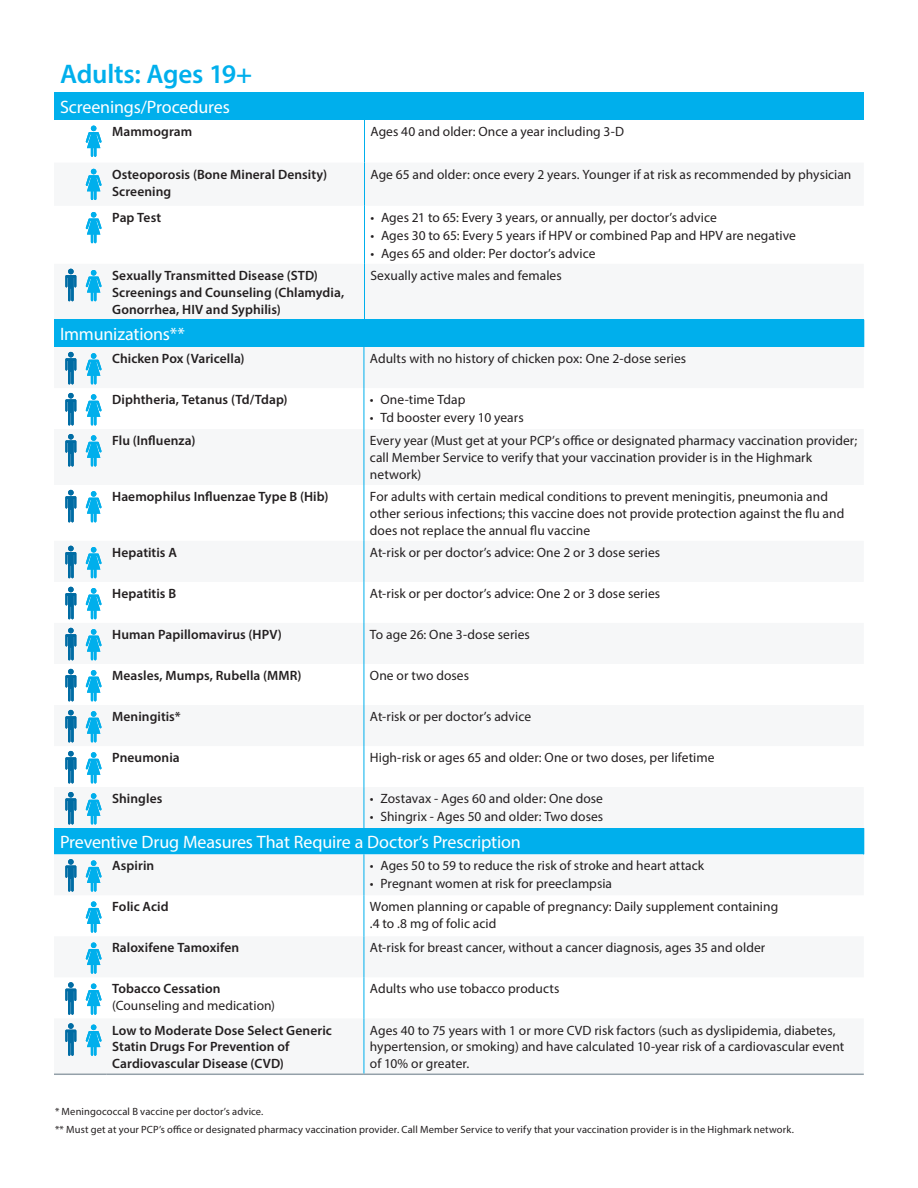
<style>
.page{position:relative;width:918px;height:1188px;background:#fff}
.page>*{position:absolute;margin:0;border:0;box-sizing:border-box;transform-origin:0 0}
.t1{font:600 27px "Myriad Pro";letter-spacing:-.01em;color:#00afec}
.t2{font:18px "Myriad Pro";letter-spacing:-.01em;color:#fff}
.Description_Body_Cop{font:13.5px/16.8px "Myriad Pro";letter-spacing:.005em;color:#231f20}
.Screening_Procedure{font:600 13.5px/16.8px "Myriad Pro";letter-spacing:.005em;color:#231f20}
.t3{font:10.5px "Myriad Pro";letter-spacing:.015em;color:#231f20}
.s1{font-weight:600}
</style>
<div class="page">
<div style="left:54px;top:92px;width:810px;height:27px;background:#00afec"></div>
<svg style="left:54px;top:168px;width:810px;height:152px;fill:#f6f7f8"></svg>
<hr style="left:364px;top:119px;width:1px;height:44px;background:#00afec">
<hr style="left:364px;top:163px;width:1px;height:43px;background:#00afec">
<hr style="left:364px;top:206px;width:1px;height:58px;background:#00afec">
<hr style="left:364px;top:264px;width:1px;height:56px;background:#00afec">
<svg style="left:86px;top:126px;width:16px;height:31px"></svg>
<svg style="left:86px;top:169px;width:16px;height:31px"></svg>
<svg style="left:86px;top:212px;width:16px;height:31px"></svg>
<svg style="left:86px;top:270px;width:16px;height:31px"></svg>
<svg style="left:65px;top:269px;width:11px;height:32px"></svg>
<div style="left:54px;top:320px;width:810px;height:27px;background:#00afec"></div>
<hr style="left:364px;top:347px;width:1px;height:41px;background:#00afec">
<hr style="left:364px;top:388px;width:1px;height:41px;background:#00afec">
<hr style="left:364px;top:429px;width:1px;height:56px;background:#00afec">
<hr style="left:364px;top:485px;width:1px;height:56px;background:#00afec">
<hr style="left:364px;top:541px;width:1px;height:41px;background:#00afec">
<hr style="left:364px;top:582px;width:1px;height:41px;background:#00afec">
<hr style="left:364px;top:623px;width:1px;height:41px;background:#00afec">
<hr style="left:364px;top:664px;width:1px;height:41px;background:#00afec">
<hr style="left:364px;top:705px;width:1px;height:41px;background:#00afec">
<hr style="left:364px;top:746px;width:1px;height:41px;background:#00afec">
<hr style="left:364px;top:787px;width:1px;height:41px;background:#00afec">
<svg style="left:86px;top:353px;width:16px;height:31px"></svg>
<svg style="left:65px;top:352px;width:11px;height:32px"></svg>
<svg style="left:86px;top:394px;width:16px;height:31px"></svg>
<svg style="left:65px;top:393px;width:11px;height:32px"></svg>
<svg style="left:86px;top:435px;width:16px;height:32px"></svg>
<svg style="left:65px;top:434px;width:11px;height:33px"></svg>
<svg style="left:86px;top:491px;width:16px;height:31px"></svg>
<svg style="left:65px;top:490px;width:11px;height:32px"></svg>
<svg style="left:86px;top:547px;width:16px;height:31px"></svg>
<svg style="left:65px;top:546px;width:11px;height:32px"></svg>
<svg style="left:86px;top:588px;width:16px;height:31px"></svg>
<svg style="left:65px;top:587px;width:11px;height:32px"></svg>
<svg style="left:86px;top:629px;width:16px;height:31px"></svg>
<svg style="left:65px;top:628px;width:11px;height:32px"></svg>
<svg style="left:86px;top:670px;width:16px;height:31px"></svg>
<svg style="left:65px;top:669px;width:11px;height:32px"></svg>
<svg style="left:86px;top:711px;width:16px;height:31px"></svg>
<svg style="left:65px;top:710px;width:11px;height:32px"></svg>
<svg style="left:86px;top:752px;width:16px;height:31px"></svg>
<svg style="left:65px;top:751px;width:11px;height:32px"></svg>
<svg style="left:86px;top:793px;width:16px;height:32px"></svg>
<svg style="left:65px;top:792px;width:11px;height:33px"></svg>
<div style="left:54px;top:828px;width:810px;height:26px;background:#00afec"></div>
<svg style="left:54px;top:854px;width:810px;height:220px;fill:#f6f7f8"></svg>
<hr style="left:54px;top:1074px;width:52px;height:1px;background:#94a0a9">
<hr style="left:106px;top:1074px;width:258px;height:1px;background:#94a0a9">
<hr style="left:364px;top:1074px;width:500px;height:1px;background:#94a0a9">
<hr style="left:364px;top:854px;width:1px;height:41px;background:#00afec">
<hr style="left:364px;top:895px;width:1px;height:41px;background:#00afec">
<hr style="left:364px;top:936px;width:1px;height:41px;background:#00afec">
<hr style="left:364px;top:977px;width:1px;height:41px;background:#00afec">
<hr style="left:364px;top:1018px;width:1px;height:56px;background:#00afec">
<svg style="left:86px;top:860px;width:16px;height:32px"></svg>
<svg style="left:65px;top:859px;width:11px;height:33px"></svg>
<svg style="left:86px;top:901px;width:16px;height:32px"></svg>
<svg style="left:86px;top:942px;width:16px;height:32px"></svg>
<svg style="left:86px;top:984px;width:16px;height:31px"></svg>
<svg style="left:65px;top:982px;width:11px;height:33px"></svg>
<svg style="left:86px;top:1025px;width:16px;height:31px"></svg>
<svg style="left:65px;top:1023px;width:11px;height:33px"></svg>
<p class="t1" style="left:60px;top:57px;width:194px">Adults: Ages 19+</p>
<p class="t2" style="left:60px;top:95px;width:171px">Screenings/Procedures</p>
<p class="Screening_Procedure" style="left:112px;top:122px;width:82px">Mammogram</p>
<p class="Description_Body_Cop" style="left:370px;top:122px;width:255px">Ages 40 and older: Once a year including 3-D</p>
<p class="Screening_Procedure" style="left:112px;top:165px;width:217px">Osteoporosis (Bone Mineral Density)<br>Screening</p>
<p class="Description_Body_Cop" style="left:370px;top:166px;width:482px">Age 65 and older: once every 2 years. Younger if at risk as recommended by physician</p>
<p class="Screening_Procedure" style="left:112px;top:209px;width:51px">Pap Test</p>
<p class="Description_Body_Cop" style="left:370px;top:209px;width:348px">• Ages 21 to 65: Every 3 years, or annually, per doctor’s advice</p>
<p class="Description_Body_Cop" style="left:370px;top:227px;width:427px">• Ages 30 to 65: Every 5 years if HPV or combined Pap and HPV are negative</p>
<p class="Description_Body_Cop" style="left:370px;top:245px;width:226px">• Ages 65 and older: Per doctor’s advice</p>
<p class="Screening_Procedure" style="left:112px;top:267px;width:234px">Sexually Transmitted Disease (STD)<br>Screenings and Counseling (Chlamydia,<br>Gonorrhea, HIV and Syphilis)</p>
<p class="Description_Body_Cop" style="left:370px;top:267px;width:193px">Sexually active males and females</p>
<p class="t2" style="left:60px;top:323px;width:127px">Immunizations**</p>
<p class="Screening_Procedure" style="left:112px;top:350px;width:134px">Chicken Pox (Varicella)</p>
<p class="Description_Body_Cop" style="left:370px;top:350px;width:318px">Adults with no history of chicken pox: One 2-dose series</p>
<p class="Screening_Procedure" style="left:112px;top:391px;width:177px">Diphtheria, Tetanus (Td/Tdap)</p>
<p class="Description_Body_Cop" style="left:370px;top:391px;width:97px">• One-time Tdap</p>
<p class="Description_Body_Cop" style="left:370px;top:409px;width:155px">• Td booster every 10 years</p>
<p class="Screening_Procedure" style="left:112px;top:432px;width:85px">Flu (Influenza)</p>
<p class="Description_Body_Cop" style="left:370px;top:432px;width:489px">Every year (Must get at your PCP’s office or designated pharmacy vaccination provider; call Member Service to verify that your vaccination provider is in the Highmark network)</p>
<p class="Screening_Procedure" style="left:112px;top:488px;width:218px">Haemophilus Influenzae Type B (Hib)</p>
<p class="Description_Body_Cop" style="left:370px;top:488px;width:476px">For adults with certain medical conditions to prevent meningitis, pneumonia and other serious infections; this vaccine does not provide protection against the flu and does not replace the annual flu vaccine</p>
<p class="Screening_Procedure" style="left:112px;top:544px;width:66px">Hepatitis A</p>
<p class="Description_Body_Cop" style="left:370px;top:544px;width:292px">At-risk or per doctor’s advice: One 2 or 3 dose series</p>
<p class="Screening_Procedure" style="left:112px;top:585px;width:65px">Hepatitis B</p>
<p class="Description_Body_Cop" style="left:370px;top:585px;width:292px">At-risk or per doctor’s advice: One 2 or 3 dose series</p>
<p class="Screening_Procedure" style="left:112px;top:626px;width:171px">Human Papillomavirus (HPV)</p>
<p class="Description_Body_Cop" style="left:370px;top:626px;width:162px">To age 26: One 3-dose series</p>
<p class="Screening_Procedure" style="left:112px;top:667px;width:191px">Measles, Mumps, Rubella (MMR)</p>
<p class="Description_Body_Cop" style="left:370px;top:667px;width:101px">One or two doses</p>
<p class="Screening_Procedure" style="left:112px;top:708px;width:70px">Meningitis*</p>
<p class="Description_Body_Cop" style="left:370px;top:708px;width:163px">At-risk or per doctor’s advice</p>
<p class="Screening_Procedure" style="left:112px;top:749px;width:69px">Pneumonia</p>
<p class="Description_Body_Cop" style="left:370px;top:749px;width:346px">High-risk or ages 65 and older: One or two doses, per lifetime</p>
<p class="Screening_Procedure" style="left:112px;top:790px;width:52px">Shingles</p>
<p class="Description_Body_Cop" style="left:370px;top:790px;width:235px">• Zostavax - Ages 60 and older: One dose</p>
<p class="Description_Body_Cop" style="left:370px;top:808px;width:235px">• Shingrix - Ages 50 and older: Two doses</p>
<p class="t2" style="left:60px;top:831px;width:462px">Preventive Drug Measures That Require a Doctor’s Prescription</p>
<p class="Screening_Procedure" style="left:112px;top:857px;width:44px">Aspirin</p>
<p class="Description_Body_Cop" style="left:370px;top:857px;width:336px">• Ages 50 to 59 to reduce the risk of stroke and heart attack</p>
<p class="Description_Body_Cop" style="left:370px;top:875px;width:244px">• Pregnant women at risk for preeclampsia</p>
<p class="Screening_Procedure" style="left:112px;top:898px;width:58px">Folic Acid</p>
<p class="Description_Body_Cop" style="left:370px;top:898px;width:410px">Women planning or capable of pregnancy: Daily supplement containing .4 to .8 mg of folic acid</p>
<p class="Screening_Procedure" style="left:112px;top:939px;width:129px">Raloxifene Tamoxifen</p>
<p class="Description_Body_Cop" style="left:370px;top:939px;width:397px">At-risk for breast cancer, without a cancer diagnosis, ages 35 and older</p>
<p class="Description_Body_Cop" style="left:112px;top:980px;width:164px"><span class="s1">Tobacco Cessation </span>(Counseling and medication)</p>
<p class="Description_Body_Cop" style="left:370px;top:980px;width:191px">Adults who use tobacco products</p>
<p class="Screening_Procedure" style="left:112px;top:1021px;width:221px">Low to Moderate Dose Select Generic<br>Statin Drugs For Prevention of<br>Cardiovascular Disease (CVD)</p>
<p class="Description_Body_Cop" style="left:370px;top:1021px;width:476px">Ages 40 to 75 years with 1 or more CVD risk factors (such as dyslipidemia, diabetes, hypertension, or smoking) and have calculated 10-year risk of a cardiovascular event of 10% or greater.</p>
<p class="t3" style="left:55px;top:1105px;width:210px">* Meningococcal B vaccine per doctor’s advice.</p>
<p class="t3" style="left:55px;top:1123px;width:740px">** Must get at your PCP’s office or designated pharmacy vaccination provider. Call Member Service to verify that your vaccination provider is in the Highmark network.</p>
</div>
